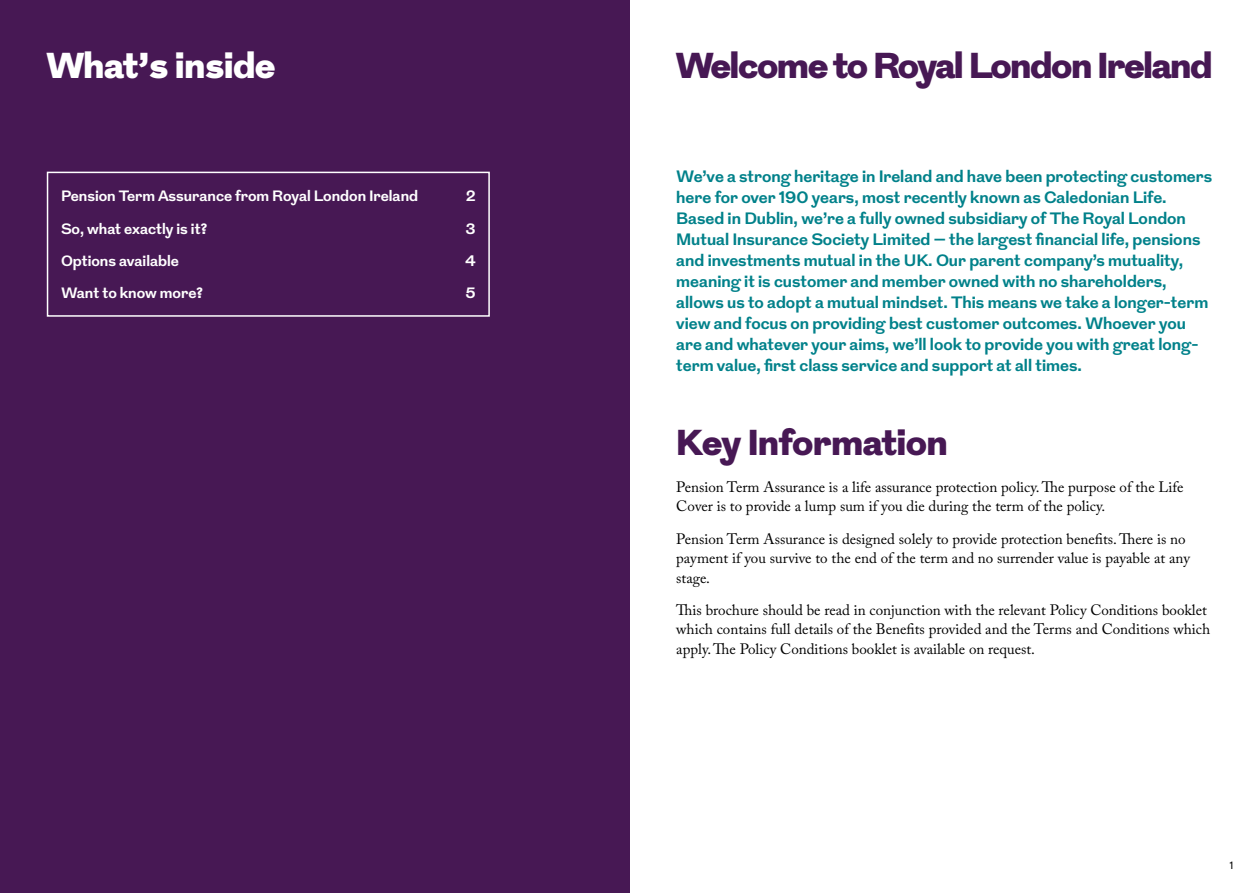
<style>
.page{position:relative;width:1259px;height:893px;background:#fff}
.page>*{position:absolute;margin:0;border:0;box-sizing:border-box;transform-origin:0 0}
.t1{font:900 36px "Grot";letter-spacing:-.025em;color:#471854}
.t2{font:900 36px "Grot";color:#471854}
.t3{font:900 36px "Grot";color:#fff}
.t4{font:700 16.5px/21px "Grot";color:#01818a}
.t5{font:15px/19.5px "Adobe Caslon Pro";color:#000}
.t6{font:700 15px "Grot";color:#fff}
.t7{font:10.5px "Grot";color:#000}
</style>
<div class="page">
<div style="left:0;top:0;width:629px;height:893px;background:#471854"></div>
<div style="left:47px;top:172px;width:443px;height:145px;border:2px solid #fff"></div>
<h1 class="t3" style="left:47px;top:40px;width:230px">What’s inside</h1>
<p class="t6" style="left:61px;top:187px;width:359px">Pension Term Assurance from Royal London Ireland</p>
<p class="t6" style="left:466px;top:187px;width:11px">2</p>
<p class="t6" style="left:61px;top:219px;width:148px">So, what exactly is it?</p>
<p class="t6" style="left:466px;top:219px;width:11px">3</p>
<p class="t6" style="left:61px;top:251px;width:119px">Options available</p>
<p class="t6" style="left:465px;top:251px;width:12px">4</p>
<p class="t6" style="left:61px;top:283px;width:144px">Want to know more?</p>
<p class="t6" style="left:466px;top:283px;width:11px">5</p>
<h1 class="t1" style="left:676px;top:40px;width:537px">Welcome to Royal London Ireland</h1>
<p class="t4" style="left:676px;top:166px;width:537px">We’ve a strong heritage in Ireland and have been protecting customers here for over 190 years, most recently known as Caledonian Life.<br>Based in Dublin, we’re a fully owned subsidiary of The Royal London Mutual Insurance Society Limited – the largest financial life, pensions and investments mutual in the UK. Our parent company’s mutuality, meaning it is customer and member owned with no shareholders, allows us to adopt a mutual mindset. This means we take a longer-term view and focus on providing best customer outcomes. Whoever you are and whatever your aims, we’ll look to provide you with great long&shy;term value, first class service and support at all times.</p>
<h1 class="t2" style="left:676px;top:417px;width:273px">Key Information</h1>
<p class="t5" style="left:676px;top:477px;width:509px">Pension Term Assurance is a life assurance protection policy. The purpose of the Life<br>Cover is to provide a lump sum if you die during the term of the policy.</p>
<p class="t5" style="left:676px;top:529px;width:515px">Pension Term Assurance is designed solely to provide protection benefits. There is no payment if you survive to the end of the term and no surrender value is payable at any stage.</p>
<p class="t5" style="left:676px;top:600px;width:535px">This brochure should be read in conjunction with the relevant Policy Conditions booklet which contains full details of the Benefits provided and the Terms and Conditions which apply. The Policy Conditions booklet is available on request.</p>
<p class="t7" style="left:1230px;top:859px;width:5px">1</p>
</div>
